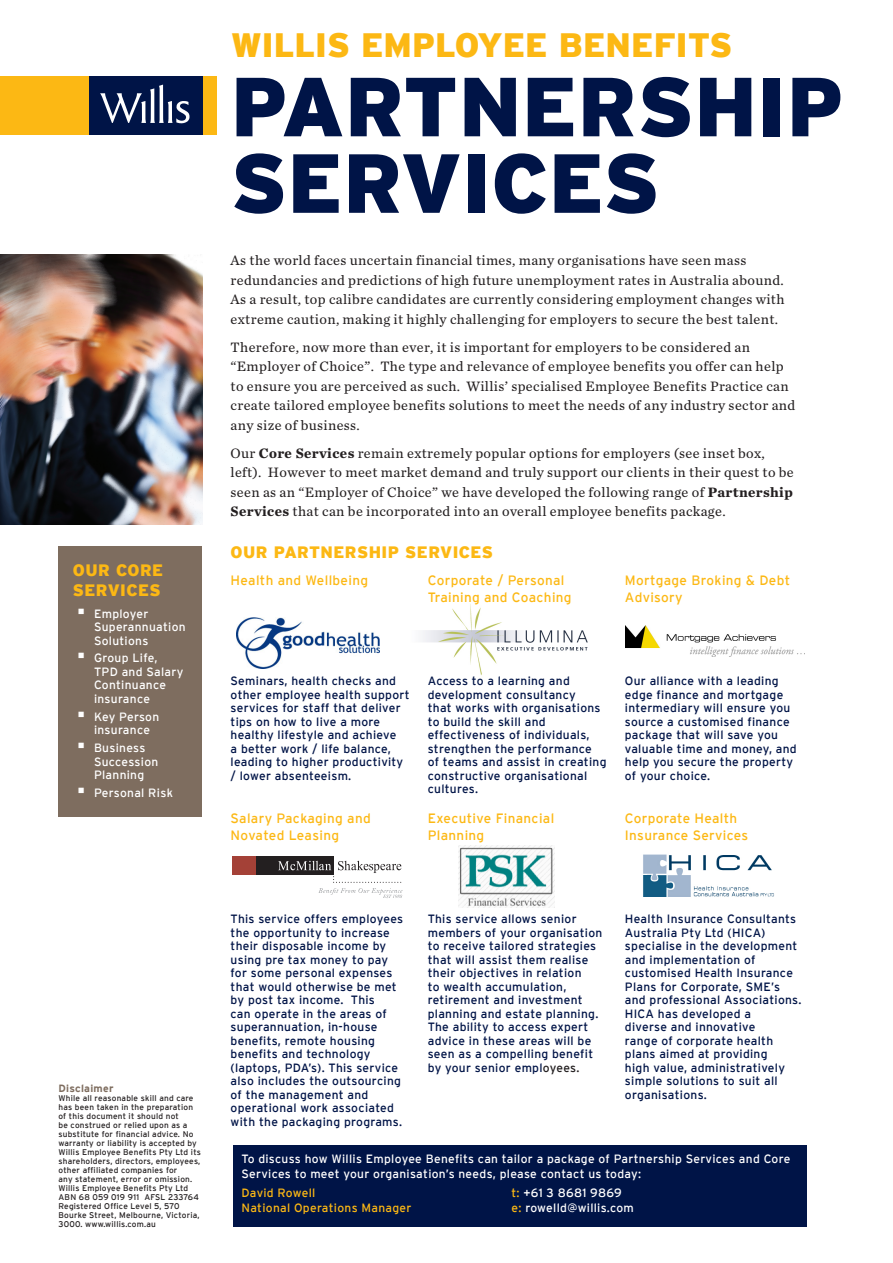
<style>
.page{position:relative;width:893px;height:1263px;background:#fff}
.page>*{position:absolute;margin:0;border:0;box-sizing:border-box;transform-origin:0 0}
.t1{font:900 83.55px "Interstate";color:#001447}
.t2{font:900 33.75px "Interstate";color:#fcb814}
.t3{font:900 16.5px "Interstate";letter-spacing:.025em;color:#fcb814}
.t4{font:14.25px/19.5px "Chronicle Text G2";letter-spacing:.025em;color:#231f20}
.t5{font:13.5px/16.5px "Interstate";letter-spacing:.025em;color:#fcb814}
.t6{font:12px/13.5px "Interstate";letter-spacing:.025em;color:#001447}
.t7{font:12px/13.5px "Interstate";letter-spacing:.025em;color:#fff}
.t8{font:12px "Interstate";letter-spacing:.025em;color:#fcb814}
.t9{font:700 10.5px "Interstate";letter-spacing:.025em;color:#7e6d5f}
.t10{font:8.25px/9px "Interstate";letter-spacing:.025em;color:#231f20}
.s1{font-weight:700}
.s2{color:#231f20}
.s3{color:#fcb814}
</style>
<div class="page">
<div style="left:203px;top:77px;width:14px;height:58px;background:#fcb814"></div>
<div style="left:88px;top:77px;width:115px;height:58px;background:#001447"></div>
<div style="left:0;top:77px;width:88px;height:58px;background:#fcb814"></div>
<svg style="left:100px;top:85px;width:89px;height:38px"></svg>
<div style="left:233px;top:1145px;width:573px;height:81px;background:#001447"></div>
<img style="left:0;top:254px;width:202px;height:271px">
<div style="left:59px;top:546px;width:143px;height:271px;background:#7e6d5f"></div>
<img style="left:236px;top:617px;width:144px;height:52px">
<img style="left:422px;top:604px;width:166px;height:71px">
<img style="left:625px;top:625px;width:177px;height:31px">
<img style="left:643px;top:854px;width:131px;height:43px">
<img style="left:458px;top:846px;width:97px;height:62px">
<div style="left:248px;top:856px;width:86px;height:18px;background:#231f20"></div>
<div style="left:232px;top:856px;width:24px;height:18px;background:#a44137"></div>
<svg style="left:278px;top:861px;width:124px;height:37px"></svg>
<p class="t3" style="left:73px;top:561px;width:90px">OUR CORE</p>
<p class="t3" style="left:73px;top:580px;width:89px">SERVICES</p>
<p class="t7" style="left:94px;top:607px;width:93px">Employer<br>Superannuation<br>Solutions</p>
<p class="t7" style="left:94px;top:651px;width:91px">Group Life,<br>TPD and Salary<br>Continuance insurance</p>
<p class="t7" style="left:94px;top:710px;width:67px">Key Person insurance</p>
<p class="t7" style="left:94px;top:741px;width:66px">Business<br>Succession<br>Planning</p>
<p class="t7" style="left:94px;top:786px;width:81px">Personal Risk</p>
<p class="t9" style="left:59px;top:1082px;width:57px">Disclaimer</p>
<p class="t10" style="left:59px;top:1093px;width:144px">While all reasonable skill and care has been taken in the preparation of this document it should not<br>be construed or relied upon as a substitute for financial advice. No warranty or liability is accepted by Willis Employee Benefits Pty Ltd its shareholders, directors, employees, other affiliated companies for<br>any statement, error or omission.<br>Willis Employee Benefits Pty Ltd ABN 68 059 019 911 AFSL 233764<br>Registered Office Level 5, 570<br>Bourke Street, Melbourne, Victoria, 3000. www.willis.com.au</p>
<p class="t2" style="left:231px;top:25px;width:500px">WILLIS EMPLOYEE BENEFITS</p>
<p class="t1" style="left:231px;top:59px;width:614px">PARTNERSHIP</p>
<p class="t1" style="left:231px;top:136px;width:431px">SERVICES</p>
<p class="t4" style="left:231px;top:250px;width:555px">As the world faces uncertain financial times, many organisations have seen mass redundancies and predictions of high future unemployment rates in Australia abound.<br>As a result, top calibre candidates are currently considering employment changes with extreme caution, making it highly challenging for employers to secure the best talent.</p>
<p class="t4" style="left:231px;top:337px;width:566px">Therefore, now more than ever, it is important for employers to be considered an “Employer of Choice”. The type and relevance of employee benefits you offer can help to ensure you are perceived as such. Willis’ specialised Employee Benefits Practice can create tailored employee benefits solutions to meet the needs of any industry sector and any size of business.</p>
<p class="t4" style="left:231px;top:443px;width:565px">Our <span class="s1">Core Services</span> remain extremely popular options for employers (see inset box, left). However to meet market demand and truly support our clients in their quest to be seen as an “Employer of Choice” we have developed the following range of <span class="s1">Partnership Services</span> that can be incorporated into an overall employee benefits package.</p>
<p class="t3" style="left:231px;top:543px;width:79px">OUR PARTN</p>
<p class="t3" style="left:333px;top:543px;width:161px">ERSHIP SERVICES</p>
<p class="t5" style="left:231px;top:572px;width:139px">Health and Wellbeing</p>
<p class="t5" style="left:428px;top:572px;width:145px">Corporate / Personal<br>Training and Coaching</p>
<p class="t5" style="left:625px;top:572px;width:167px">Mortgage Broking &amp; Debt<br>Advisory</p>
<p class="t6" style="left:231px;top:674px;width:181px">Seminars, health checks and other employee health support services for staff that deliver tips on how to live a more healthy lifestyle and achieve<br>a better work / life balance, leading to higher productivity / lower absenteeism.</p>
<p class="t6" style="left:428px;top:674px;width:180px">Access to a learning and development consultancy<br>that works with organisations to build the skill and effectiveness of individuals, strengthen the performance<br>of teams and assist in creating constructive organisational cultures.</p>
<p class="t6" style="left:625px;top:674px;width:173px">Our alliance with a leading edge finance and mortgage intermediary will ensure you source a customised finance package that will save you valuable time and money, and help you secure the property of your choice.</p>
<p class="t5" style="left:231px;top:810px;width:142px">Salary Packaging and<br>Novated Leasing</p>
<p class="t5" style="left:428px;top:810px;width:128px">Executive Financial<br>Planning</p>
<p class="t5" style="left:625px;top:810px;width:125px">Corporate Health<br>Insurance Services</p>
<p class="t6" style="left:231px;top:912px;width:174px">This service offers employees the opportunity to increase their disposable income by using pre tax money to pay for some personal expenses that would otherwise be met by post tax income. This<br>can operate in the areas of superannuation, in-house benefits, remote housing benefits and technology (laptops, PDA’s). This service also includes the outsourcing of the management and operational work associated with the packaging programs.</p>
<p class="t6" style="left:428px;top:912px;width:176px">This service allows senior members of your organisation to receive tailored strategies that will assist them realise their objectives in relation<br>to wealth accumulation, retirement and investment planning and estate planning.<br>The ability to access expert advice in these areas will be seen as a compelling benefit by your senior empl<span class="s2">oyees.</span></p>
<p class="t6" style="left:625px;top:912px;width:178px">Health Insurance Consultants<br>Australia Pty Ltd (HICA) specialise in the development and implementation of customised Health Insurance<br>Plans for Corporate, SME’s and professional Associations.<br>HICA has developed a<br>diverse and innovative<br>range of corporate health plans aimed at providing<br>high value, administratively simple solutions to suit all organisations.</p>
<p class="t7" style="left:242px;top:1151px;width:550px;line-height:15px">To discuss how Willis Employee Benefits can tailor a package of Partnership Services and Core<br>Services to meet your organisation’s needs, please contact us today:</p>
<p class="t8" style="left:242px;top:1186px;width:75px">David Rowell</p>
<p class="t7" style="left:512px;top:1186px;width:112px"><span class="s3">t:</span> +61 3 8681 9869</p>
<p class="t8" style="left:242px;top:1201px;width:172px">National Operations Manager</p>
<p class="t7" style="left:512px;top:1201px;width:124px"><span class="s3">e:</span> rowelld@willis.com</p>
</div>
